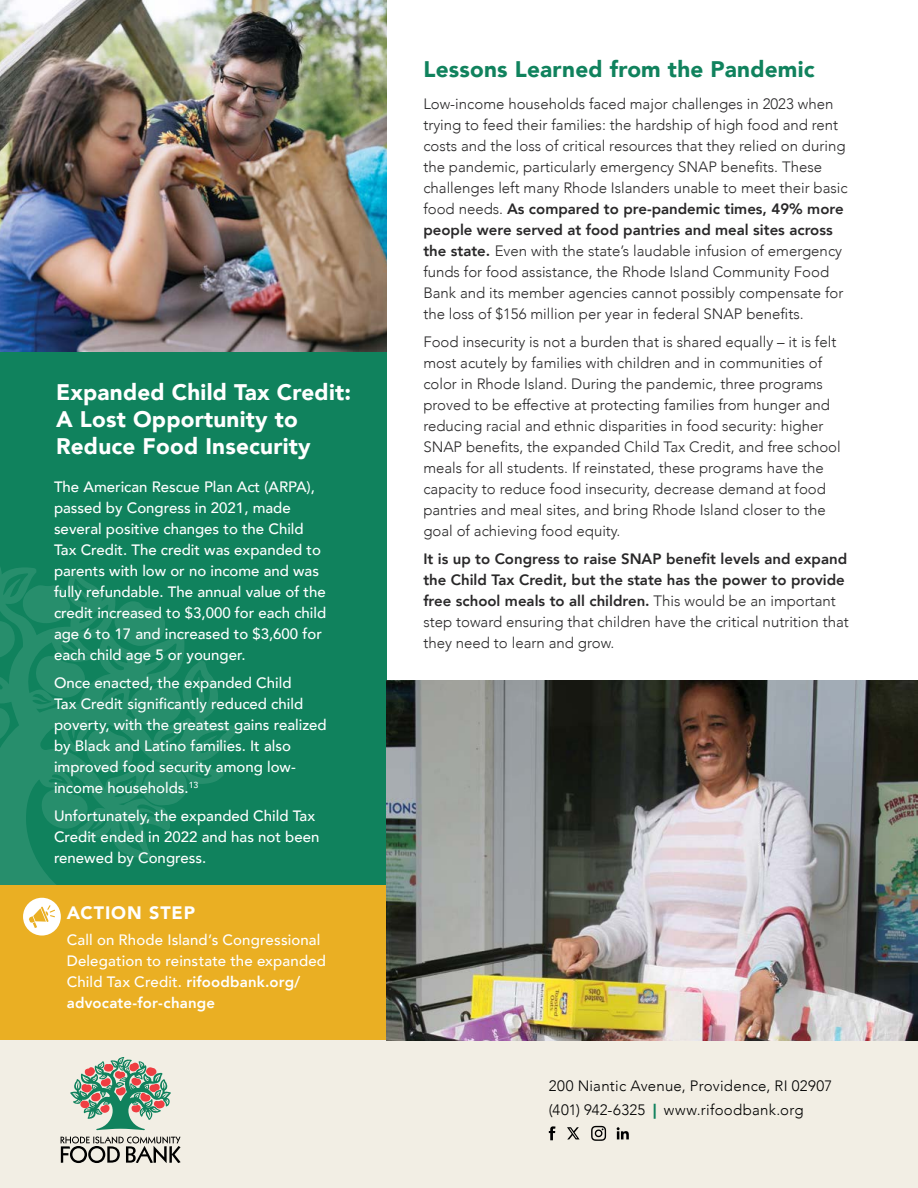
<style>
.page{position:relative;width:918px;height:1188px;background:#fff}
.page>*{position:absolute;margin:0;border:0;box-sizing:border-box;transform-origin:0 0}
.t1{font:900 22.5px/27px "Avenir";letter-spacing:.01em;color:#fff}
.t2{font:900 22.5px "Avenir";letter-spacing:.01em;color:#10825d}
.t3{font:900 18px "Avenir";letter-spacing:.05em;color:#fff}
.t4{font:300 15px/21px "Avenir";color:#292829}
.t5{font:500 15px/21px "Avenir";color:#fff}
.t6{font:800 15px/21px "Avenir";color:#292829}
.t7{font:300 15px/24px "Avenir";letter-spacing:.02em;color:#000}
.s1{font-weight:800}
.s2{font-weight:300}
.s3{font-weight:900;color:#10825d}
</style>
<div class="page">
<hr style="left:917px;top:501px;width:1px;height:206px;background:#10825d">
<div style="left:0;top:1040px;width:918px;height:148px;background:#f2eee4"></div>
<svg style="left:70px;top:1057px;width:101px;height:73px"></svg>
<svg style="left:61px;top:1136px;width:120px;height:27px"></svg>
<svg style="left:549px;top:1126px;width:7px;height:14px"></svg>
<svg style="left:591px;top:1126px;width:15px;height:15px"></svg>
<svg style="left:617px;top:1127px;width:12px;height:12px"></svg>
<div style="left:0;top:0;width:387px;height:1010px;background:#10825d"></div>
<svg style="left:0;top:567px;width:239px;height:319px"></svg>
<div style="left:0;top:886px;width:387px;height:154px;background:#eaaf23"></div>
<img style="left:0;top:0;width:387px;height:352px">
<img style="left:387px;top:680px;width:531px;height:360px">
<svg style="left:567px;top:1127px;width:13px;height:12px"></svg>
<div style="left:23px;top:898px;width:38px;height:38px;background:#fff;border-radius:50%"></div>
<svg style="left:29px;top:905px;width:26px;height:23px"></svg>
<h1 class="t1" style="left:56px;top:381px;width:297px">Expanded Child Tax Credit:<br>A Lost Opportunity to<br>Reduce Food Insecurity</h1>
<p class="t5" style="left:54px;top:478px;width:274px">The American Rescue Plan Act (ARPA), passed by Congress in 2021, made several positive changes to the Child Tax Credit. The credit was expanded to parents with low or no income and was fully refundable. The annual value of the credit increased to $3,000 for each child age 6 to 17 and increased to $3,600 for each child age 5 or younger.</p>
<p class="t5" style="left:54px;top:673px;width:274px">Once enacted, the expanded Child<br>Tax Credit significantly reduced child poverty, with the greatest gains realized by Black and Latino families. It also improved food security among low&shy;income households.<sup>13</sup></p>
<p class="t5" style="left:54px;top:806px;width:267px">Unfortunately, the expanded Child Tax<br>Credit ended in 2022 and has not been renewed by Congress.</p>
<p class="t3" style="left:67px;top:905px;width:130px">ACTION STEP</p>
<p class="t5" style="left:67px;top:930px;width:261px">Call on Rhode Island’s Congressional Delegation to reinstate the expanded Child Tax Credit. <span class="s1">rifoodbank.org/ advocate-for-change</span></p>
<h1 class="t2" style="left:423px;top:59px;width:393px">Lessons Learned from the Pandemic</h1>
<p class="t4" style="left:423px;top:95px;width:426px">Low-income households faced major challenges in 2023 when trying to feed their families: the hardship of high food and rent costs and the loss of critical resources that they relied on during the pandemic, particularly emergency SNAP benefits. These challenges left many Rhode Islanders unable to meet their basic food needs. <span class="s1">As compared to pre-pandemic times, 49% more people were served at food pantries and meal sites across the state.</span> Even with the state’s laudable infusion of emergency funds for food assistance, the Rhode Island Community Food Bank and its member agencies cannot possibly compensate for the loss of $156 million per year in federal SNAP benefits.</p>
<p class="t4" style="left:423px;top:332px;width:419px">Food insecurity is not a burden that is shared equally – it is felt most acutely by families with children and in communities of color in Rhode Island. During the pandemic, three programs proved to be effective at protecting families from hunger and reducing racial and ethnic disparities in food security: higher SNAP benefits, the expanded Child Tax Credit, and free school meals for all students. If reinstated, these programs have the capacity to reduce food insecurity, decrease demand at food pantries and meal sites, and bring Rhode Island closer to the goal of achieving food equity.</p>
<p class="t6" style="left:423px;top:548px;width:427px">It is up to Congress to raise SNAP benefit levels and expand the Child Tax Credit, but the state has the power to provide free school meals to all children. <span class="s2">This would be an important step toward ensuring that children have the critical nutrition that they need to learn and grow.</span></p>
<p class="t7" style="left:549px;top:1075px;width:285px">200 Niantic Avenue, Providence, RI 02907 (401) 942-6325 <span class="s3">|</span> www.rifoodbank.org</p>
</div>
